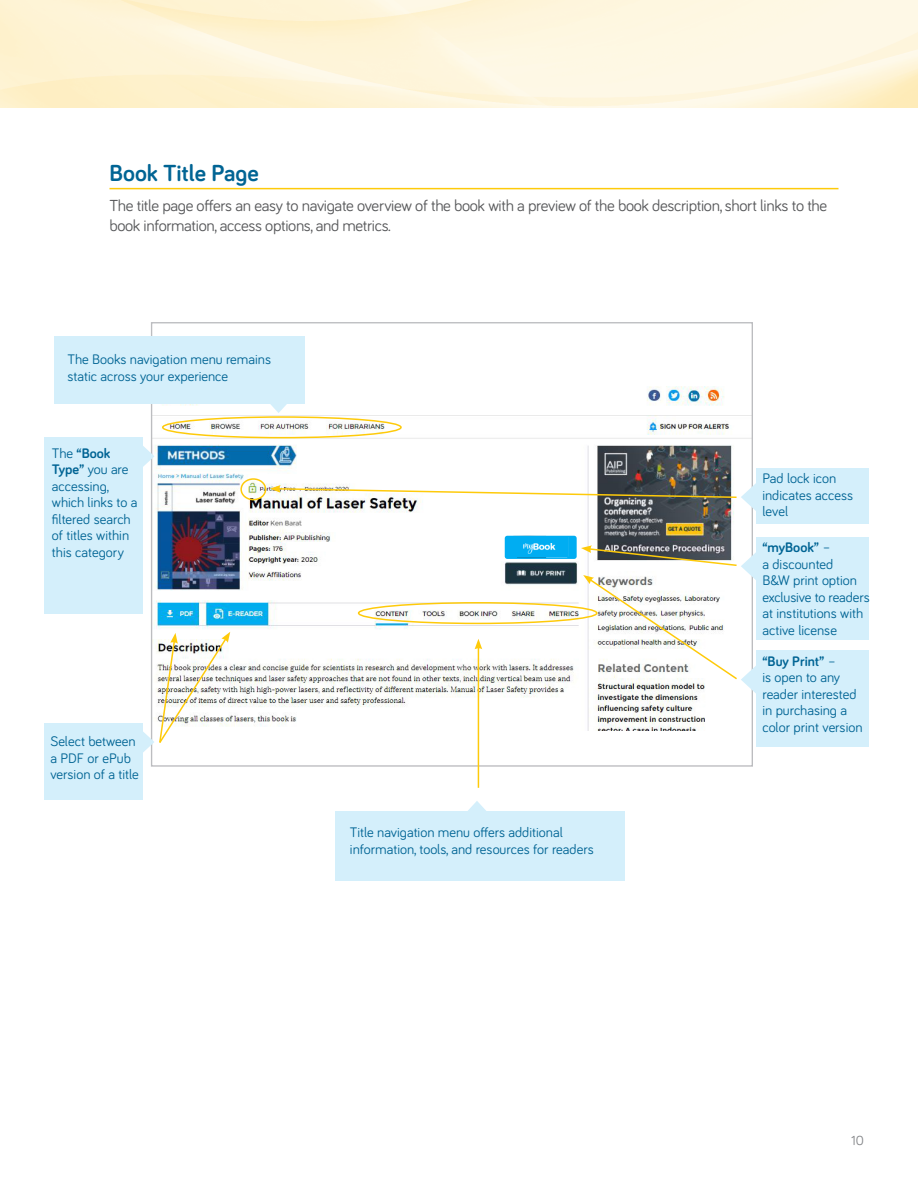
<style>
.page{position:relative;width:918px;height:1188px;background:#fff}
.page>*{position:absolute;margin:0;border:0;box-sizing:border-box;transform-origin:0 0}
.subhead{font:700 24px "Bariol";color:#006494}
.body{font:16.5px/19.5px "Bariol";letter-spacing:-.02em;color:#57585a}
.call_outs{font:14.25px/16.5px "Bariol";color:#006494}
.t1{font:13.5px "Bariol";color:#808285}
.s1{font-weight:700}
</style>
<div class="page">
<img style="left:153px;top:386px;width:598px;height:345px">
<div style="left:162px;top:416px;width:240px;height:22px;border:2px solid #feca0a;border-radius:50%"></div>
<div style="left:358px;top:602px;width:240px;height:22px;border:2px solid #feca0a;border-radius:50%"></div>
<div style="left:44px;top:438px;width:99px;height:176px;background:#d4effb"></div>
<div style="left:44px;top:724px;width:99px;height:76px;background:#d4effb"></div>
<svg style="left:143px;top:439px;width:11px;height:34px"></svg>
<div style="left:756px;top:468px;width:112px;height:55px;background:#d4effb"></div>
<div style="left:756px;top:537px;width:112px;height:103px;background:#d4effb"></div>
<div style="left:756px;top:651px;width:112px;height:96px;background:#d4effb"></div>
<div style="left:54px;top:336px;width:251px;height:67px;background:#d4effb"></div>
<svg style="left:262px;top:403px;width:33px;height:10px"></svg>
<hr style="left:110px;top:188px;width:728px;height:1px;background:#feca0a">
<div style="left:335px;top:811px;width:290px;height:69px;background:#d4effb"></div>
<svg style="left:468px;top:801px;width:18px;height:10px"></svg>
<div style="left:240px;top:478px;width:26px;height:22px;border:2px solid #feca0a;border-radius:50%"></div>
<svg style="left:270px;top:480px;width:486px;height:34px"></svg>
<svg style="left:581px;top:545px;width:178px;height:152px"></svg>
<img style="left:136px;top:632px;width:94px;height:127px">
<hr style="left:478px;top:647px;width:1px;height:141px;background:#feca0a">
<svg style="left:475px;top:639px;width:7px;height:10px"></svg>
<div style="left:505px;top:536px;width:72px;height:23px;background:#00adf2;border-radius:3px"></div>
<img style="left:513px;top:543px;width:55px;height:16px">
<div style="left:511px;top:537px;width:6px;height:21px;background:#00adf2"></div>
<p class="subhead" style="left:110px;top:157px;width:151px">Book Title Page</p>
<p class="body" style="left:110px;top:195px;width:719px">The title page offers an easy to navigate overview of the book with a preview of the book description, short links to the book information, access options, and metrics.</p>
<p class="call_outs" style="left:68px;top:350px;width:205px">The Books navigation menu remains static across your experience</p>
<p class="call_outs" style="left:52px;top:444px;width:87px">The <span class="s1">“Book<br>Type”</span> you are accessing, which links to a filtered search of titles within this category</p>
<p class="call_outs" style="left:50px;top:732px;width:90px">Select between a PDF or ePub version of a title</p>
<p class="call_outs" style="left:350px;top:824px;width:245px">Title navigation menu offers additional information, tools, and resources for readers</p>
<p class="call_outs" style="left:762px;top:470px;width:75px">Pad lock icon</p>
<p class="call_outs" style="left:762px;top:486px;width:92px">indicates access level</p>
<p class="call_outs" style="left:762px;top:539px;width:109px"><span class="s1">“myBook”</span> –<br>a discounted<br>B&amp;W print option exclusive to readers at institutions with active license</p>
<p class="call_outs" style="left:762px;top:652px;width:102px"><span class="s1">“Buy Print”</span> –<br>is open to any reader interested in purchasing a color print version</p>
<p class="t1" style="left:851px;top:1131px;width:14px">10</p>
</div>
